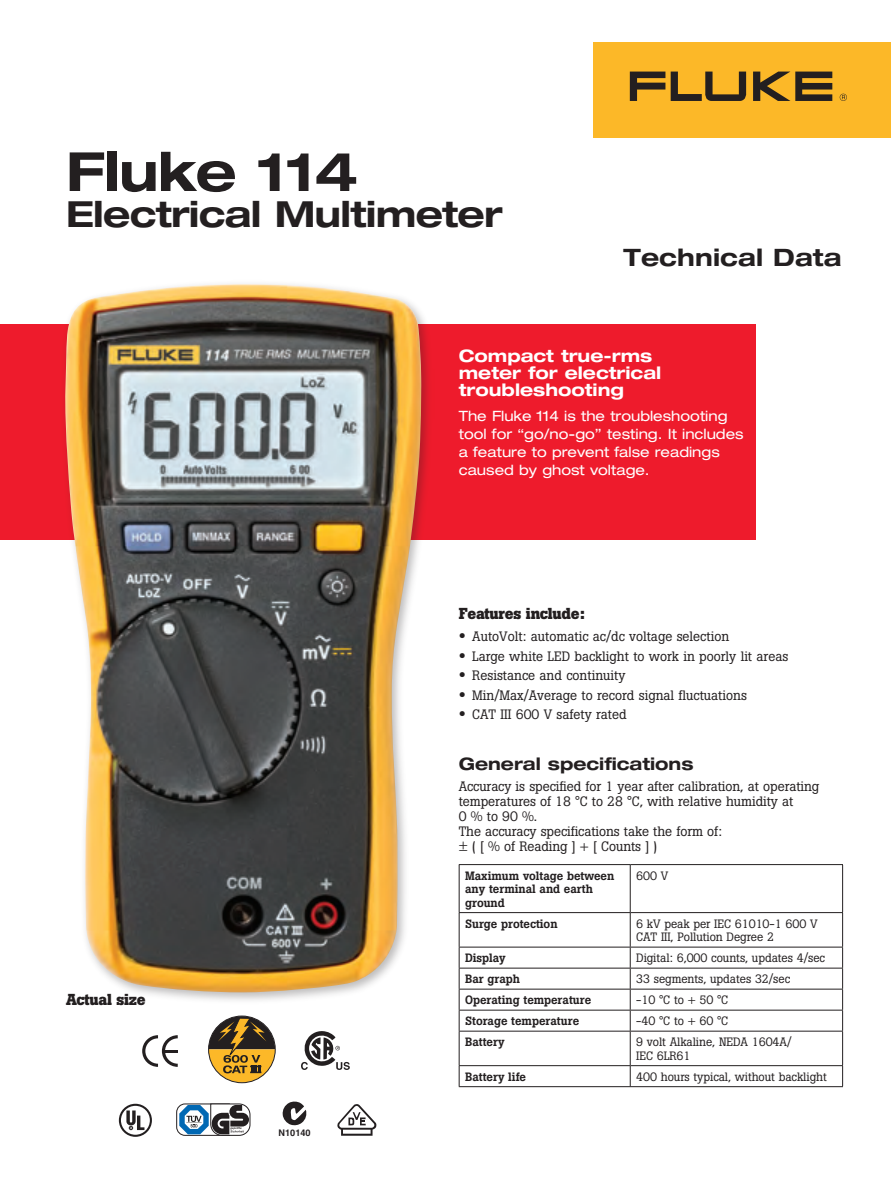
<style>
.page{position:relative;width:891px;height:1188px;background:#fff}
.page>*{position:absolute;margin:0;border:0;box-sizing:border-box;transform-origin:0 0}
.t1{font:700 expanded 54px "Helvetica Neue";letter-spacing:-.02em;color:#231f20}
.t2{font:700 expanded 36px "Helvetica Neue";letter-spacing:-.02em;color:#231f20}
.t3{font:700 expanded 24px "Helvetica Neue";letter-spacing:.005em;color:#231f20}
.t4{font:700 expanded 17.25px/17.2px "Helvetica Neue";color:#fff}
.t5{font:700 expanded 17.25px "Helvetica Neue";color:#231f20}
.t6{font:700 15.75px "Boton";letter-spacing:-.015em;color:#231f20}
.t7{font:expanded 14.25px/18px "Helvetica Neue";color:#fff}
.t8{font:13.5px/15px "Boton";color:#231f20}
.t9{font:12px/13.5px "Boton";letter-spacing:-.005em;color:#231f20}
.t10{font:500 12px/13.5px "Boton";letter-spacing:-.005em;color:#231f20}
.t11{font:700 9.15px "Helvetica";color:#231f20}
.t12{font:700 2.85px "Helvetica";color:#231f20}
.s1{font-size:21px}
</style>
<div class="page">
<div style="left:0;top:324px;width:756px;height:216px;background:#ee1b2c"></div>
<div style="left:593px;top:42px;width:298px;height:96px;background:#fcb828"></div>
<svg style="left:630px;top:72px;width:35px;height:29px"></svg>
<svg style="left:753px;top:72px;width:79px;height:29px"></svg>
<svg style="left:671px;top:72px;width:75px;height:29px"></svg>
<svg style="left:840px;top:94px;width:7px;height:7px"></svg>
<div style="left:59px;top:278px;width:376px;height:728px;background:#231f20;opacity:.3"></div>
<img style="left:64px;top:284px;width:358px;height:708px">
<hr style="left:459px;top:864px;width:171px;height:1px;background:#231f20">
<hr style="left:459px;top:865px;width:1px;height:47px;background:#231f20">
<hr style="left:630px;top:864px;width:213px;height:1px;background:#231f20">
<hr style="left:630px;top:865px;width:1px;height:47px;background:#231f20">
<hr style="left:842px;top:865px;width:1px;height:47px;background:#231f20">
<hr style="left:459px;top:912px;width:171px;height:1px;background:#231f20">
<hr style="left:459px;top:913px;width:1px;height:34px;background:#231f20">
<hr style="left:630px;top:912px;width:213px;height:1px;background:#231f20">
<hr style="left:630px;top:913px;width:1px;height:34px;background:#231f20">
<hr style="left:842px;top:913px;width:1px;height:34px;background:#231f20">
<hr style="left:459px;top:947px;width:171px;height:1px;background:#231f20">
<hr style="left:630px;top:947px;width:213px;height:1px;background:#231f20">
<hr style="left:459px;top:968px;width:171px;height:1px;background:#231f20">
<hr style="left:630px;top:968px;width:213px;height:1px;background:#231f20">
<hr style="left:459px;top:989px;width:171px;height:1px;background:#231f20">
<hr style="left:630px;top:989px;width:213px;height:1px;background:#231f20">
<hr style="left:459px;top:1010px;width:171px;height:1px;background:#231f20">
<svg style="left:459px;top:947px;width:1px;height:84px"></svg>
<hr style="left:630px;top:1010px;width:213px;height:1px;background:#231f20">
<svg style="left:630px;top:947px;width:1px;height:84px"></svg>
<svg style="left:842px;top:947px;width:1px;height:84px"></svg>
<hr style="left:459px;top:1031px;width:171px;height:1px;background:#231f20">
<hr style="left:459px;top:1032px;width:1px;height:33px;background:#231f20">
<hr style="left:630px;top:1031px;width:213px;height:1px;background:#231f20">
<hr style="left:630px;top:1032px;width:1px;height:33px;background:#231f20">
<hr style="left:842px;top:1032px;width:1px;height:33px;background:#231f20">
<hr style="left:459px;top:1065px;width:171px;height:1px;background:#231f20">
<svg style="left:459px;top:1066px;width:1px;height:20px"></svg>
<hr style="left:630px;top:1065px;width:213px;height:1px;background:#231f20">
<svg style="left:630px;top:1066px;width:1px;height:20px"></svg>
<svg style="left:842px;top:1066px;width:1px;height:20px"></svg>
<hr style="left:459px;top:1086px;width:384px;height:1px;background:#231f20">
<svg style="left:142px;top:1035px;width:36px;height:32px"></svg>
<svg style="left:301px;top:1032px;width:49px;height:38px"></svg>
<svg style="left:282px;top:1102px;width:25px;height:24px"></svg>
<svg style="left:209px;top:1016px;width:66px;height:67px"></svg>
<svg style="left:176px;top:1104px;width:74px;height:32px"></svg>
<svg style="left:337px;top:1104px;width:39px;height:32px"></svg>
<svg style="left:126px;top:1111px;width:18px;height:19px"></svg>
<div style="left:119px;top:1104px;width:33px;height:33px;border:2px solid #231f20;border-radius:50%"></div>
<h1 class="t1" style="left:66px;top:138px;width:294px">Fluke 114</h1>
<h2 class="t2" style="left:66px;top:192px;width:438px">Electrical Multimeter</h2>
<h3 class="t3" style="left:624px;top:242px;width:219px">Technical Data</h3>
<p class="t4" style="left:459px;top:347px;width:204px">Compact true-rms meter for electrical troubleshooting</p>
<p class="t7" style="left:459px;top:407px;width:286px">The Fluke 114 is the troubleshooting tool for “go/no-go” testing. It includes a feature to prevent false readings caused by ghost voltage.</p>
<p class="t6" style="left:66px;top:990px;width:81px">Actual size</p>
<p class="t12" style="left:130px;top:1126px;width:4px">R</p>
<p class="t11" style="left:279px;top:1127px;width:34px">N10140</p>
<p class="t6" style="left:459px;top:604px;width:128px">Features include:</p>
<p class="t8" style="left:459px;top:629px;width:272px"><span class="s1">•</span> AutoVolt: automatic ac/dc voltage selection</p>
<p class="t8" style="left:459px;top:648px;width:331px"><span class="s1">•</span> Large white LED backlight to work in poorly lit areas</p>
<p class="t8" style="left:459px;top:668px;width:168px"><span class="s1">•</span> Resistance and continuity</p>
<p class="t8" style="left:459px;top:687px;width:290px"><span class="s1">•</span> Min/Max/Average to record signal fluctuations</p>
<p class="t8" style="left:459px;top:707px;width:169px"><span class="s1">•</span> CAT III 600 V safety rated</p>
<p class="t5" style="left:459px;top:753px;width:236px">General specifications</p>
<p class="t8" style="left:459px;top:779px;width:362px">Accuracy is specified for 1 year after calibration, at operating temperatures of 18 °C to 28 °C, with relative humidity at 0%to90%.<br>The accuracy specifications take the form of:<br>± ( [ % of Reading ] + [ Counts ] )</p>
<p class="t10" style="left:465px;top:869px;width:151px">Maximum voltage between any terminal and earth ground</p>
<p class="t9" style="left:636px;top:869px;width:34px">600 V</p>
<p class="t10" style="left:465px;top:917px;width:94px">Surge protection</p>
<p class="t9" style="left:636px;top:917px;width:183px">6 kV peak per IEC 61010-1 600 V<br>CAT III, Pollution Degree 2</p>
<p class="t10" style="left:465px;top:951px;width:42px">Display</p>
<p class="t9" style="left:636px;top:951px;width:190px">Digital: 6,000 counts, updates 4/sec</p>
<p class="t10" style="left:465px;top:972px;width:56px">Bar graph</p>
<p class="t9" style="left:636px;top:972px;width:155px">33 segments, updates 32/sec</p>
<p class="t10" style="left:465px;top:993px;width:128px">Operating temperature</p>
<p class="t9" style="left:636px;top:993px;width:94px">-10 °C to + 50 °C</p>
<p class="t10" style="left:465px;top:1014px;width:116px">Storage temperature</p>
<p class="t9" style="left:636px;top:1014px;width:94px">-40 °C to + 60 °C</p>
<p class="t10" style="left:465px;top:1035px;width:41px">Battery</p>
<p class="t9" style="left:636px;top:1035px;width:157px">9 volt Alkaline, NEDA 1604A/<br>IEC 6LR61</p>
<p class="t10" style="left:465px;top:1070px;width:62px">Battery life</p>
<p class="t9" style="left:636px;top:1070px;width:192px">400 hours typical, without backlight</p>
</div>
